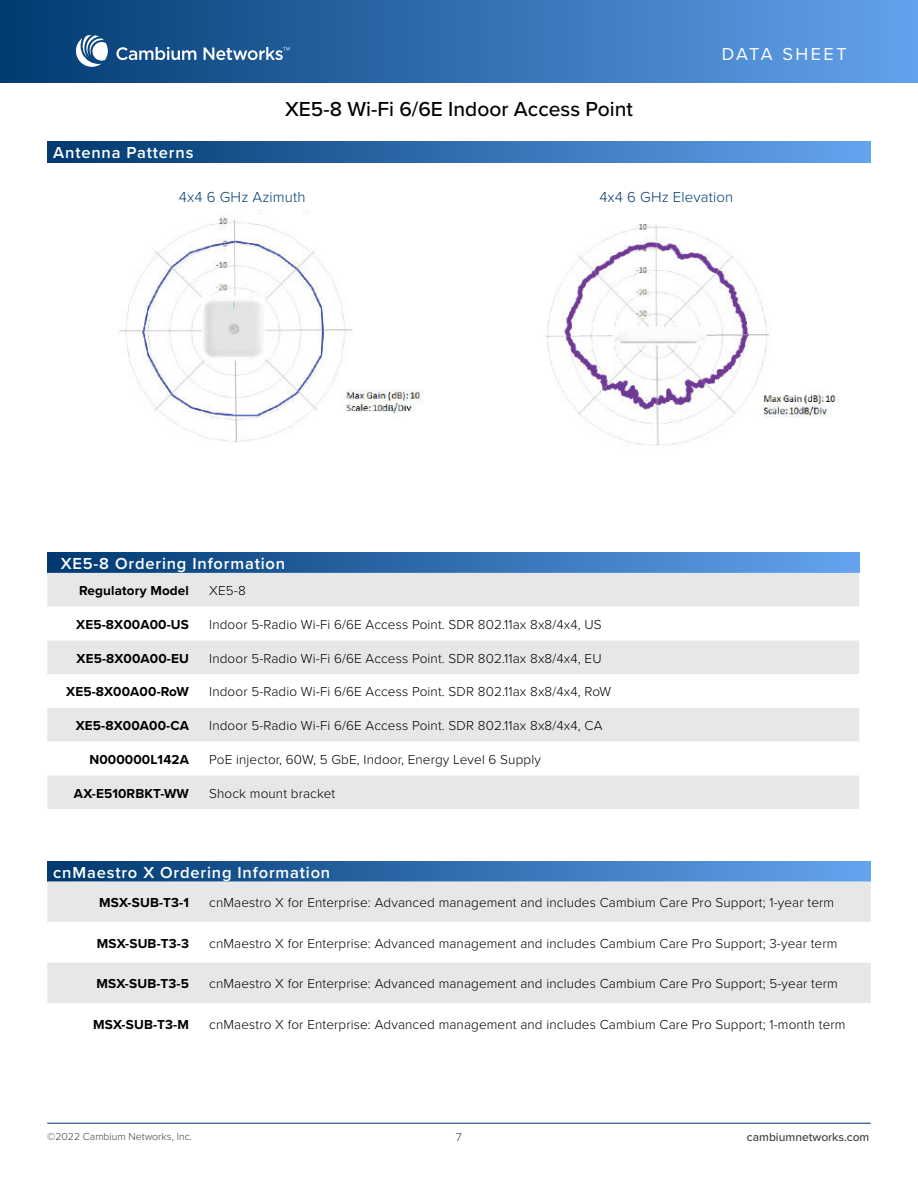
<style>
.page{position:relative;width:918px;height:1188px;background:#fff}
.page>*{position:absolute;margin:0;border:0;box-sizing:border-box;transform-origin:0 0}
.t1{font:500 21px "Proxima Nova";color:#000}
.t2{font:18px "Proxima Nova";letter-spacing:.14em;color:#fff}
.t3{font:600 16.5px "Proxima Nova";letter-spacing:.05em;color:#fff}
.t4{font:300 15px "Proxima Nova";letter-spacing:.01em;color:#003a70}
.t5{font:300 13.5px "Proxima Nova";letter-spacing:.01em;color:#000}
.t6{font:700 13.5px "Proxima Nova";letter-spacing:.01em;color:#000}
.t7{font:500 12px "Proxima Nova";color:#414042}
.t8{font:300 12px "Proxima Nova";color:#414042}
.t9{font:300 10.5px "Proxima Nova";color:#414042}
</style>
<div class="page">
<hr style="left:47px;top:1123px;width:824px;height:1px;background:#003a70">
<div style="left:0;top:0;width:918px;height:82px;background:linear-gradient(to right,#013b71,#63a2ec)"></div>
<svg style="left:116px;top:47px;width:80px;height:13px"></svg>
<svg style="left:204px;top:47px;width:86px;height:13px"></svg>
<svg style="left:76px;top:35px;width:32px;height:32px"></svg>
<div style="left:47px;top:553px;width:812px;height:20px;background:linear-gradient(to right,#00396f,#64a3ee)"></div>
<div style="left:47px;top:573px;width:812px;height:236px;background:#e6e7e8"></div>
<svg style="left:47px;top:607px;width:812px;height:168px"></svg>
<div style="left:47px;top:861px;width:824px;height:20px;background:linear-gradient(to right,#00396f,#64a3ee)"></div>
<div style="left:47px;top:881px;width:824px;height:41px;background:#e6e7e8"></div>
<div style="left:47px;top:963px;width:824px;height:40px;background:#e6e7e8"></div>
<div style="left:47px;top:142px;width:824px;height:20px;background:linear-gradient(to right,#00396f,#64a3ee)"></div>
<img style="left:118px;top:210px;width:305px;height:233px">
<img style="left:545px;top:224px;width:294px;height:222px">
<h1 class="t1" style="left:285px;top:100px;width:349px">XE5-8 Wi-Fi 6/6E Indoor Access Point</h1>
<h2 class="t2" style="left:722px;top:47px;width:126px">DATA SHEET</h2>
<p class="t3" style="left:53px;top:146px;width:142px">Antenna Patterns</p>
<p class="t4" style="left:179px;top:191px;width:128px">4x4 6 GHz Azimuth</p>
<p class="t4" style="left:599px;top:191px;width:135px">4x4 6 GHz Elevation</p>
<p class="t3" style="left:61px;top:557px;width:226px">XE5-8 Ordering Information</p>
<p class="t6" style="left:79px;top:585px;width:111px">Regulatory Model</p>
<p class="t5" style="left:209px;top:585px;width:38px">XE5-8</p>
<p class="t6" style="left:76px;top:619px;width:114px">XE5-8X00A00-US</p>
<p class="t5" style="left:209px;top:619px;width:394px">Indoor 5-Radio Wi-Fi 6/6E Access Point. SDR 802.11ax 8x8/4x4, US</p>
<p class="t6" style="left:77px;top:652px;width:114px">XE5-8X00A00-EU</p>
<p class="t5" style="left:209px;top:652px;width:394px">Indoor 5-Radio Wi-Fi 6/6E Access Point. SDR 802.11ax 8x8/4x4, EU</p>
<p class="t6" style="left:66px;top:686px;width:124px">XE5-8X00A00-RoW</p>
<p class="t5" style="left:209px;top:686px;width:404px">Indoor 5-Radio Wi-Fi 6/6E Access Point. SDR 802.11ax 8x8/4x4, RoW</p>
<p class="t6" style="left:76px;top:720px;width:115px">XE5-8X00A00-CA</p>
<p class="t5" style="left:209px;top:720px;width:395px">Indoor 5-Radio Wi-Fi 6/6E Access Point. SDR 802.11ax 8x8/4x4, CA</p>
<p class="t6" style="left:89px;top:754px;width:101px">N000000L142A</p>
<p class="t5" style="left:209px;top:754px;width:333px">PoE injector, 60W, 5 GbE, Indoor, Energy Level 6 Supply</p>
<p class="t6" style="left:74px;top:787px;width:117px">AX-E510RBKT-WW</p>
<p class="t5" style="left:209px;top:787px;width:127px">Shock mount bracket</p>
<p class="t3" style="left:53px;top:865px;width:279px">cnMaestro X Ordering Information</p>
<p class="t6" style="left:99px;top:897px;width:91px">MSX-SUB-T3-1</p>
<p class="t5" style="left:209px;top:897px;width:626px">cnMaestro X for Enterprise: Advanced management and includes Cambium Care Pro Support; 1-year term</p>
<p class="t6" style="left:97px;top:937px;width:94px">MSX-SUB-T3-3</p>
<p class="t5" style="left:209px;top:937px;width:630px">cnMaestro X for Enterprise: Advanced management and includes Cambium Care Pro Support; 3-year term</p>
<p class="t6" style="left:97px;top:978px;width:94px">MSX-SUB-T3-5</p>
<p class="t5" style="left:209px;top:978px;width:630px">cnMaestro X for Enterprise: Advanced management and includes Cambium Care Pro Support; 5-year term</p>
<p class="t6" style="left:93px;top:1018px;width:97px">MSX-SUB-T3-M</p>
<p class="t5" style="left:209px;top:1018px;width:638px">cnMaestro X for Enterprise: Advanced management and includes Cambium Care Pro Support; 1-month term</p>
<p class="t9" style="left:47px;top:1132px;width:146px">©2022 Cambium Networks, Inc.</p>
<p class="t8" style="left:456px;top:1132px;width:8px">7</p>
<p class="t7" style="left:747px;top:1132px;width:124px">cambiumnetworks.com</p>
</div>
